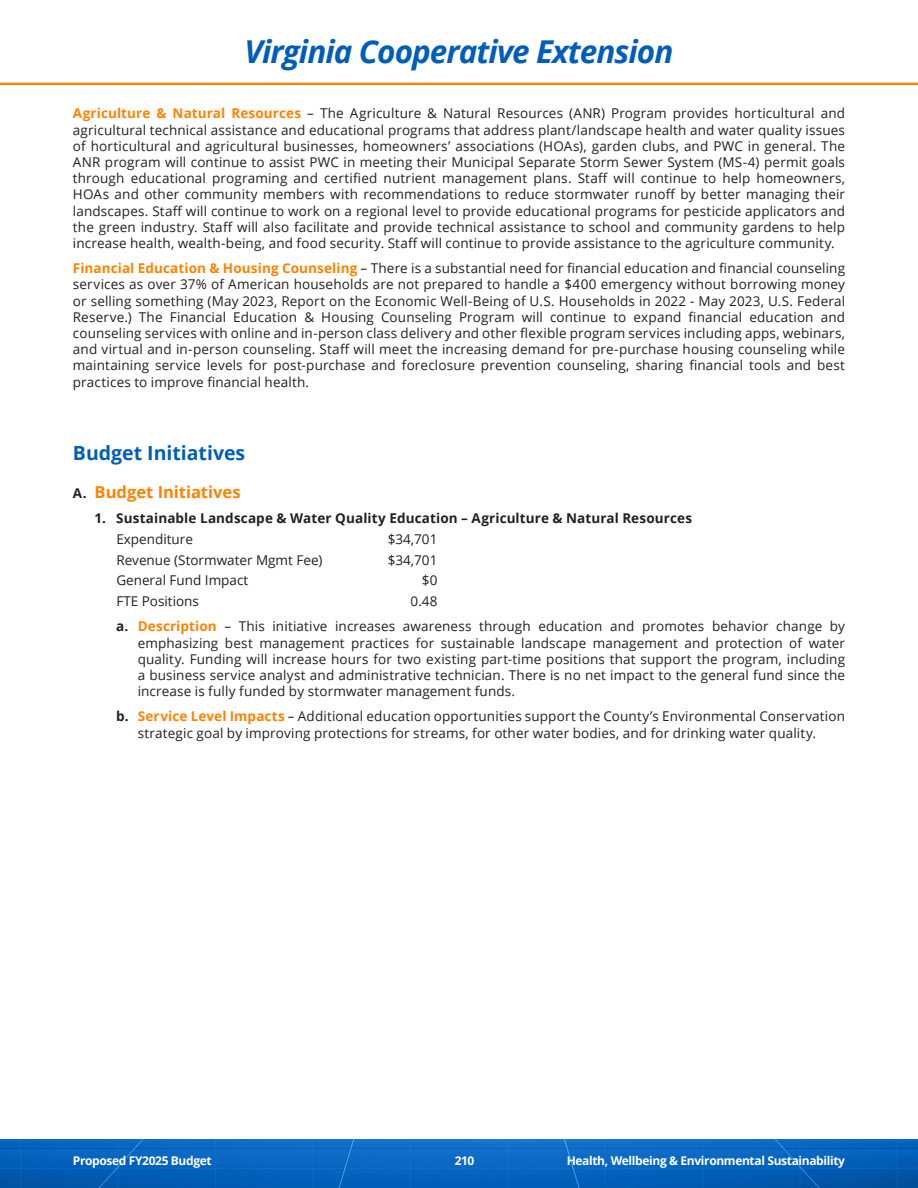
<style>
.page{position:relative;width:918px;height:1188px;background:#fff}
.page>*{position:absolute;margin:0;border:0;box-sizing:border-box;transform-origin:0 0}
.t1{font:italic 700 31.5px "Open Sans";letter-spacing:-.03em;color:#005eb8}
.Heading_L1{font:700 19.5px "Open Sans";color:#005eb8}
.t2{font:700 16.5px "Open Sans";color:#ff8200}
.Body{font:13.5px/16.2px "Open Sans";letter-spacing:.01em;color:#231f20;text-align:justify}
.BI_Tabs{font:13.5px "Open Sans";color:#231f20}
.t3{font:700 13.5px "Open Sans";letter-spacing:.01em;color:#231f20}
.t4{font:700 12px "Open Sans";letter-spacing:-.03em;color:#fff}
.s1{font-weight:700;color:#ff8200}
.s2{font-size:13.5px;color:#231f20}
.s3{font-weight:700}
</style>
<div class="page">
<img style="left:0;top:82px;width:918px;height:3px">
<img style="left:0;top:1139px;width:918px;height:49px">
<p class="t1" style="left:245px;top:29px;width:430px">Virginia Cooperative Extension</p>
<p class="Body" style="left:73px;top:105px;width:774px"><span class="s1">Agriculture &amp; Natural Resources</span> – The Agriculture &amp; Natural Resources (ANR) Program provides horticultural and agricultural technical assistance and educational programs that address plant/landscape health and water quality issues of horticultural and agricultural businesses, homeowners’ associations (HOAs), garden clubs, and PWC in general. The ANR program will continue to assist PWC in meeting their Municipal Separate Storm Sewer System (MS-4) permit goals through educational programing and certified nutrient management plans. Staff will continue to help homeowners, HOAs and other community members with recommendations to reduce stormwater runoff by better managing their landscapes. Staff will continue to work on a regional level to provide educational programs for pesticide applicators and the green industry. Staff will also facilitate and provide technical assistance to school and community gardens to help increase health, wealth-being, and food security. Staff will continue to provide assistance to the agriculture community.</p>
<p class="Body" style="left:73px;top:260px;width:774px"><span class="s1">Financial Education &amp; Housing Counseling</span> – There is a substantial need for financial education and financial counseling services as over 37% of American households are not prepared to handle a $400 emergency without borrowing money or selling something (May 2023, Report on the Economic Well-Being of U.S. Households in 2022 - May 2023, U.S. Federal Reserve.) The Financial Education &amp; Housing Counseling Program will continue to expand financial education and counseling services with online and in-person class delivery and other flexible program services including apps, webinars, and virtual and in-person counseling. Staff will meet the increasing demand for pre-purchase housing counseling while maintaining service levels for post-purchase and foreclosure prevention counseling, sharing financial tools and best practices to improve financial health.</p>
<p class="Heading_L1" style="left:73px;top:439px;width:174px">Budget Initiatives</p>
<p class="t2" style="left:73px;top:480px;width:169px"><span class="s2">A.</span> Budget Initiatives</p>
<p class="t3" style="left:94px;top:509px;width:599px">1. Sustainable Landscape &amp; Water Quality Education – Agriculture &amp; Natural Resources</p>
<p class="BI_Tabs" style="left:116px;top:530px;width:78px">Expenditure</p>
<p class="BI_Tabs" style="left:388px;top:530px;width:51px">$34,701</p>
<p class="BI_Tabs" style="left:116px;top:551px;width:208px">Revenue (Stormwater Mgmt Fee)</p>
<p class="BI_Tabs" style="left:388px;top:551px;width:51px">$34,701</p>
<p class="BI_Tabs" style="left:116px;top:571px;width:133px">General Fund Impact</p>
<p class="BI_Tabs" style="left:422px;top:571px;width:17px">$0</p>
<p class="BI_Tabs" style="left:116px;top:592px;width:84px">FTE Positions</p>
<p class="BI_Tabs" style="left:411px;top:592px;width:28px">0.48</p>
<p class="Body" style="left:138px;top:618px;width:709px;text-indent:-22px"><span class="s3">a.</span> <span class="s1">Description</span> – This initiative increases awareness through education and promotes behavior change by emphasizing best management practices for sustainable landscape management and protection of water quality. Funding will increase hours for two existing part-time positions that support the program, including a business service analyst and administrative technician. There is no net impact to the general fund since the increase is fully funded by stormwater management funds.</p>
<p class="Body" style="left:116px;top:708px;width:731px;text-align:center"><span class="s3">b.</span> <span class="s1">Service Level Impacts</span> – Additional education opportunities support the County’s Environmental Conservation strategic goal by improving protections for streams, for other water bodies, and for drinking water quality.</p>
<p class="t4" style="left:73px;top:1152px;width:140px">Proposed FY2025 Budget</p>
<p class="t4" style="left:455px;top:1152px;width:21px">210</p>
<p class="t4" style="left:567px;top:1152px;width:280px">Health, Wellbeing &amp; Environmental Sustainability</p>
</div>
